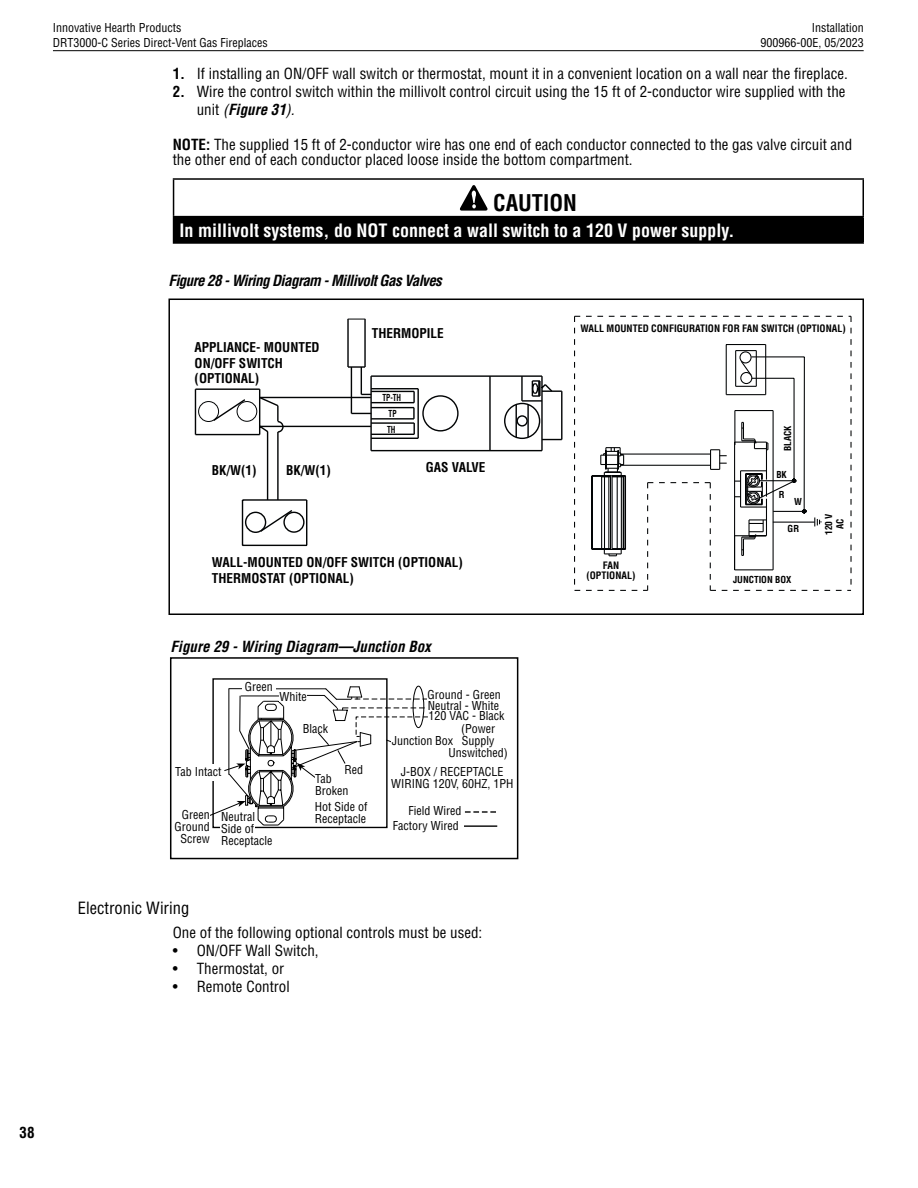
<style>
.page{position:relative;width:918px;height:1188px;background:#fff}
.page>*{position:absolute;margin:0;border:0;box-sizing:border-box;transform-origin:0 0}
.t1{font:700 condensed 22.5px "Helvetica";color:#000}
.t2{font:700 condensed 18px "Helvetica";color:#fff}
.t3{font:condensed 16.5px "Helvetica";color:#000}
.t4{font:condensed 15px/18px "Helvetica";color:#000}
.t5{font:italic 700 condensed 15px "Helvetica";letter-spacing:-.04em;color:#000}
.t6{font:italic 700 condensed 15px "Helvetica";color:#000}
.t7{font:700 condensed 15px "Helvetica";color:#000}
.t8{font:700 condensed 13.2px/15px "Helvetica";color:#000}
.t9{font:700 condensed 12.45px "Helvetica";color:#000}
.t10{font:condensed 12px/12px "Helvetica";color:#000}
.t11{font:700 condensed 10.05px/10.5px "Helvetica";color:#000;text-align:center}
.t12{font:700 condensed 9.45px/11.4px "Helvetica";color:#000;text-align:center}
.t13{font:700 condensed 9.45px/16.6px "Helvetica";color:#000;text-align:center;scale:.8 1}
.s1{font-weight:700}
.s2{font-style:italic}
.s3{font-weight:700;font-style:italic}
</style>
<div class="page">
<hr style="left:53px;top:50px;width:811px;height:1px;background:#000">
<hr style="left:428px;top:687px;width:56px;height:1px;background:#020405">
<svg style="left:194px;top:366px;width:368px;height:181px"></svg>
<svg style="left:348px;top:319px;width:17px;height:1px"></svg>
<svg style="left:244px;top:395px;width:297px;height:152px"></svg>
<svg style="left:198px;top:401px;width:60px;height:21px"></svg>
<svg style="left:276px;top:420px;width:225px;height:127px"></svg>
<svg style="left:574px;top:315px;width:278px;height:276px"></svg>
<div style="left:168px;top:299px;width:696px;height:316px;border:2px solid #000"></div>
<div style="left:174px;top:217px;width:689px;height:26px;background:#000"></div>
<hr style="left:173px;top:178px;width:691px;height:2px;background:#000">
<hr style="left:173px;top:180px;width:1px;height:36px;background:#000">
<hr style="left:862px;top:180px;width:2px;height:36px;background:#000">
<hr style="left:173px;top:216px;width:691px;height:1px;background:#000">
<svg style="left:173px;top:217px;width:1px;height:25px"></svg>
<hr style="left:862px;top:217px;width:2px;height:25px;background:#000">
<hr style="left:173px;top:242px;width:691px;height:2px;background:#000">
<svg style="left:459px;top:185px;width:29px;height:26px"></svg>
<hr style="left:457px;top:825px;width:40px;height:2px;background:#000">
<div style="left:212px;top:678px;width:176px;height:150px;border:1px solid #000"></div>
<div style="left:220px;top:823px;width:35px;height:11px;background:#fff"></div>
<svg style="left:210px;top:686px;width:226px;height:139px"></svg>
<svg style="left:464px;top:811px;width:32px;height:2px"></svg>
<div style="left:208px;top:764px;width:8px;height:17px;background:#fff"></div>
<div style="left:315px;top:773px;width:36px;height:23px;background:#fff"></div>
<div style="left:242px;top:682px;width:34px;height:10px;background:#fff"></div>
<div style="left:279px;top:691px;width:28px;height:10px;background:#fff"></div>
<div style="left:429px;top:711px;width:78px;height:10px;background:#fff"></div>
<div style="left:428px;top:700px;width:78px;height:10px;background:#fff"></div>
<div style="left:428px;top:690px;width:78px;height:10px;background:#fff"></div>
<div style="left:392px;top:736px;width:61px;height:10px;background:#fff"></div>
<div style="left:408px;top:805px;width:55px;height:10px;background:#fff"></div>
<div style="left:393px;top:821px;width:70px;height:9px;background:#fff"></div>
<div style="left:170px;top:657px;width:348px;height:202px;border:2px solid #000"></div>
<p class="t10" style="left:53px;top:20px;width:216px;line-height:15px">Innovative Hearth Products<br>DRT3000-C Series Direct-Vent Gas Fireplaces</p>
<p class="t10" style="left:760px;top:20px;width:105px;line-height:15px;text-align:right">Installation<br>900966-00E, 05/2023</p>
<p class="t4" style="left:173px;top:65px;width:677px"><span class="s1">1.</span> If installing an ON/OFF wall switch or thermostat, mount it in a convenient location on a wall near the fireplace.</p>
<p class="t4" style="left:197px;top:83px;width:650px;text-indent:-24px"><span class="s1">2.</span> Wire the control switch within the millivolt control circuit using the 15 ft of 2-conductor wire supplied with the unit <span class="s2">(</span><span class="s3">Figure 31</span><span class="s2">).</span></p>
<p class="t4" style="left:173px;top:137px;width:681px;line-height:15px"><span class="s1">NOTE:</span> The supplied 15 ft of 2-conductor wire has one end of each conductor connected to the gas valve circuit and the other end of each conductor placed loose inside the bottom compartment.</p>
<h1 class="t1" style="left:493px;top:188px;width:85px">CAUTION</h1>
<p class="t2" style="left:180px;top:219px;width:556px">In millivolt systems, do NOT connect a wall switch to a 120 V power supply.</p>
<p class="t11" style="left:575px;top:138px;width:50px">(OPTIONAL)</p>
<p class="t5" style="left:168px;top:271px;width:275px">Figure 28 - Wiring Diagram - Millivolt Gas Valves</p>
<p class="t8" style="left:195px;top:340px;width:127px">APPLIANCE- MOUNTED<br>ON/OFF SWITCH (OPTIONAL)</p>
<p class="t8" style="left:212px;top:463px;width:46px">BK/W(1)</p>
<p class="t8" style="left:286px;top:463px;width:46px">BK/W(1)</p>
<p class="t8" style="left:372px;top:326px;width:73px">THERMOPILE</p>
<p class="t13" style="left:382px;top:389px;width:25px">TP-TH<br>TP</p>
<p class="t13" style="left:387px;top:421px;width:12px">TH</p>
<p class="t8" style="left:426px;top:459px;width:61px">GAS VALVE</p>
<p class="t8" style="left:212px;top:554px;width:252px;line-height:16px">WALL-MOUNTED ON/OFF SWITCH (OPTIONAL)<br>THERMOSTAT (OPTIONAL)</p>
<p class="t6" style="left:170px;top:637px;width:262px">Figure 29 - Wiring Diagram—Junction Box</p>
<p class="t10" style="left:245px;top:681px;width:29px">Green</p>
<p class="t10" style="left:279px;top:690px;width:29px">White</p>
<p class="t10" style="left:428px;top:689px;width:75px">Ground - Green</p>
<p class="t10" style="left:428px;top:700px;width:73px">Neutral - White</p>
<p class="t10" style="left:429px;top:710px;width:77px">120 VAC - Black</p>
<p class="t10" style="left:175px;top:766px;width:48px">Tab Intact</p>
<p class="t10" style="left:303px;top:722px;width:27px">Black</p>
<p class="t10" style="left:345px;top:764px;width:20px">Red</p>
<p class="t10" style="left:315px;top:772px;width:35px">Tab<br>Broken</p>
<p class="t10" style="left:448px;top:723px;width:61px;text-align:center">(Power<br>Supply<br>Unswitched)</p>
<p class="t10" style="left:392px;top:735px;width:63px">Junction Box</p>
<p class="t9" style="left:468px;top:784px;width:35px;rotate:-90deg">BLACK</p>
<p class="t10" style="left:391px;top:766px;width:124px;text-align:center">J-BOX / RECEPTACLE<br>WIRING 120V, 60HZ, 1PH</p>
<p class="t10" style="left:174px;top:809px;width:37px;text-align:right">Green<br>Ground<br>Screw</p>
<p class="t10" style="left:221px;top:810px;width:53px">Neutral<br>Side of<br>Receptacle</p>
<p class="t10" style="left:315px;top:801px;width:54px">Hot Side of<br>Receptacle</p>
<p class="t10" style="left:393px;top:803px;width:70px;line-height:15.1px;text-align:right">Field Wired<br>Factory Wired</p>
<p class="t3" style="left:78px;top:898px;width:113px">Electronic Wiring</p>
<p class="t4" style="left:173px;top:923px;width:311px">One of the following optional controls must be used:</p>
<p class="t4" style="left:173px;top:941px;width:147px">• ON/OFF Wall Switch,</p>
<p class="t4" style="left:173px;top:959px;width:113px">• Thermostat, or</p>
<p class="t4" style="left:173px;top:977px;width:118px">• Remote Control</p>
<p class="t8" style="left:210px;top:927px;width:66px;line-height:13.8px;text-align:center">FAN (OPTIONAL)</p>
<p class="t11" style="left:580px;top:324px;width:267px">WALL MOUNTED CONFIGURATION FOR FAN SWITCH (OPTIONAL)</p>
<p class="t12" style="left:782px;top:451px;width:27px;rotate:-90deg">BLACK</p>
<p class="t11" style="left:587px;top:560px;width:50px">FAN (OPTIONAL)</p>
<p class="t12" style="left:776px;top:464px;width:12px;line-height:19.8px;text-align:left">BK<br>R</p>
<p class="t12" style="left:794px;top:495px;width:9px">W</p>
<p class="t12" style="left:788px;top:523px;width:13px">GR</p>
<p class="t12" style="left:823px;top:535px;width:23px;rotate:-90deg">120 V<br>AC</p>
<p class="t12" style="left:733px;top:574px;width:60px">JUNCTION BOX</p>
<p class="t7" style="left:20px;top:1123px;width:16px">38</p>
</div>
